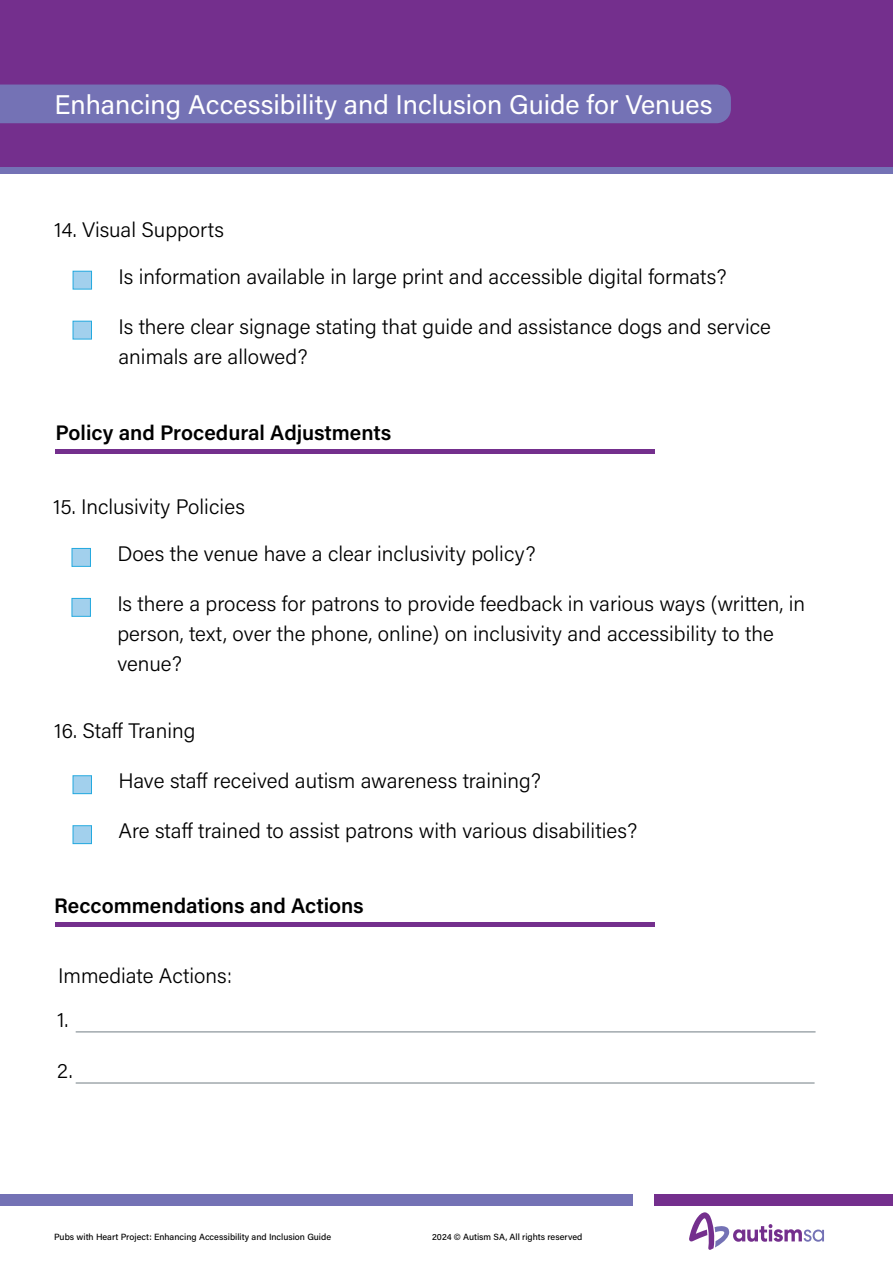
<style>
.page{position:relative;width:893px;height:1263px;background:#fff}
.page>*{position:absolute;margin:0;border:0;box-sizing:border-box;transform-origin:0 0}
.Heading{font:27px "Acumin Pro";color:#fff}
.t1{font:300 21px/30px "Acumin Pro";color:#000}
.t2{font:600 21px "Acumin Pro";color:#000}
.t3{font:500 9px "Acumin Pro";color:#000}
</style>
<div class="page">
<div style="left:0;top:0;width:893px;height:168px;background:#742f8d"></div>
<div style="left:0;top:168px;width:893px;height:6px;background:#7472b5"></div>
<div style="left:0;top:85px;width:731px;height:38px;background:#7472b5"></div>
<svg style="left:72px;top:271px;width:20px;height:19px"></svg>
<svg style="left:71px;top:548px;width:20px;height:19px"></svg>
<svg style="left:72px;top:321px;width:20px;height:19px"></svg>
<svg style="left:71px;top:598px;width:20px;height:19px"></svg>
<hr style="left:56px;top:449px;width:599px;height:4px;background:#742f8d">
<svg style="left:72px;top:775px;width:20px;height:19px"></svg>
<svg style="left:72px;top:825px;width:20px;height:19px"></svg>
<hr style="left:56px;top:922px;width:599px;height:4px;background:#742f8d">
<hr style="left:76px;top:1031px;width:739px;height:1px;background:#a1a9ad">
<hr style="left:76px;top:1082px;width:739px;height:2px;background:#a1a9ad">
<div style="left:0;top:1194px;width:633px;height:11px;background:#7472b5"></div>
<div style="left:655px;top:1194px;width:238px;height:11px;background:#742f8d"></div>
<svg style="left:689px;top:1212px;width:135px;height:38px"></svg>
<p class="Heading" style="left:54px;top:86px;width:660px">Enhancing Accessibility and Inclusion Guide for Venues</p>
<p class="t1" style="left:54px;top:214px;width:171px">14. Visual Supports</p>
<p class="t1" style="left:118px;top:261px;width:610px">Is information available in large print and accessible digital formats?</p>
<p class="t1" style="left:118px;top:311px;width:654px">Is there clear signage stating that guide and assistance dogs and service animals are allowed?</p>
<p class="t2" style="left:56px;top:418px;width:337px">Policy and Procedural Adjustments</p>
<p class="t1" style="left:53px;top:491px;width:193px">15. Inclusivity Policies</p>
<p class="t1" style="left:117px;top:538px;width:420px">Does the venue have a clear inclusivity policy?</p>
<p class="t1" style="left:117px;top:588px;width:689px">Is there a process for patrons to provide feedback in various ways (written, in person, text, over the phone, online) on inclusivity and accessibility to the venue?</p>
<p class="t1" style="left:54px;top:715px;width:143px">16. Staff Traning</p>
<p class="t1" style="left:118px;top:765px;width:424px">Have staff received autism awareness training?</p>
<p class="t1" style="left:118px;top:815px;width:520px">Are staff trained to assist patrons with various disabilities?</p>
<p class="t2" style="left:54px;top:891px;width:311px">Reccommendations and Actions</p>
<p class="t1" style="left:58px;top:960px;width:175px">Immediate Actions:</p>
<p class="t1" style="left:57px;top:1004px;width:13px">1.</p>
<p class="t1" style="left:57px;top:1055px;width:17px">2.</p>
<p class="t3" style="left:54px;top:1230px;width:279px">Pubs with Heart Project: Enhancing Accessibility and Inclusion Guide</p>
<p class="t3" style="left:432px;top:1230px;width:152px">2024 © Autism SA, All rights reserved</p>
</div>
